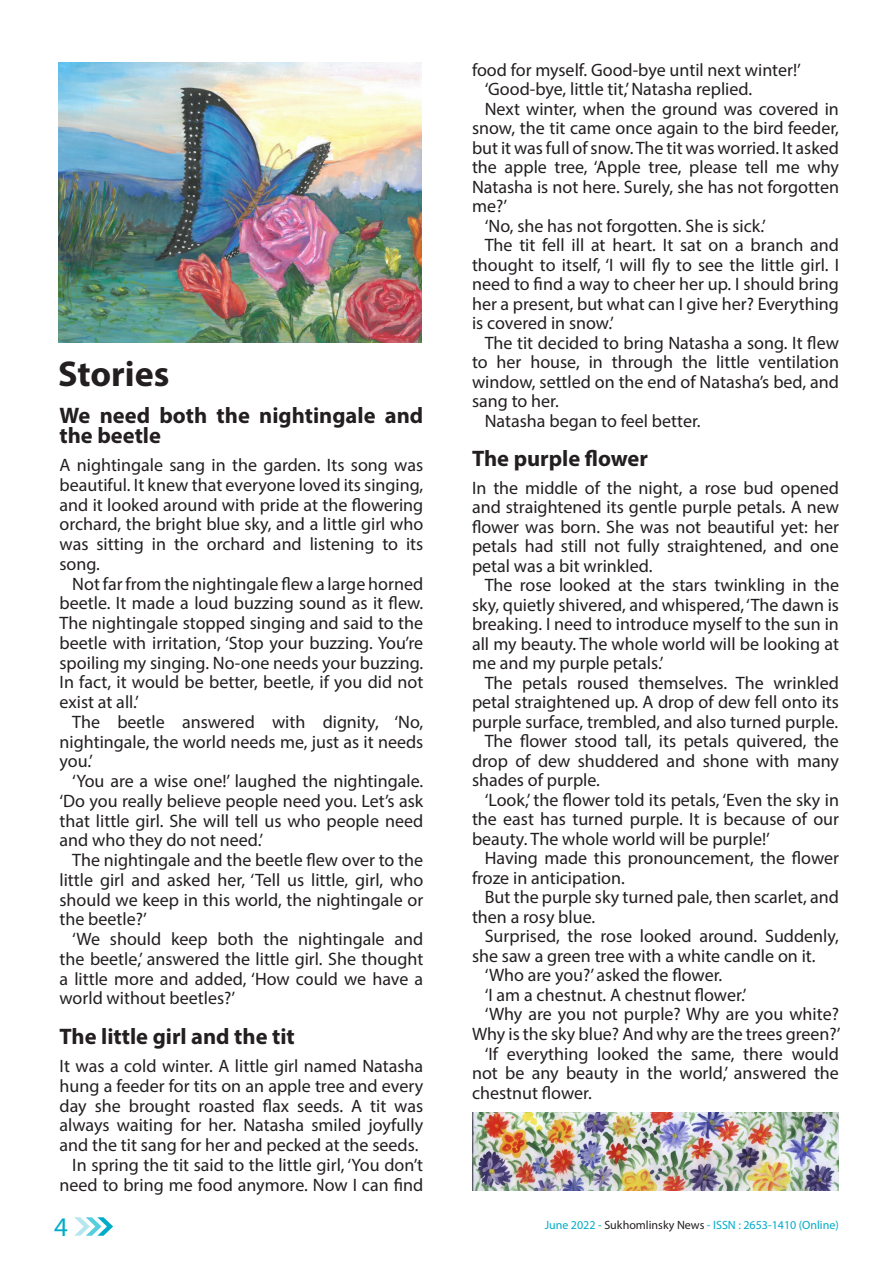
<style>
.page{position:relative;width:893px;height:1263px;background:#fff}
.page>*{position:absolute;margin:0;border:0;box-sizing:border-box;transform-origin:0 0}
._02_Article_Title{font:700 36px "Myriad Pro";color:#231f20}
.t1{font:27px "Myriad Pro";color:#00acc8}
.t2{font:700 22.5px/19.8px "Myriad Pro";color:#231f20}
.t3{font:18px/19.5px "Myriad Pro";color:#231f20;text-align:justify}
.t4{font:12px "Myriad Pro";color:#00abc8}
.s1{color:#00acc8}
.s2{color:#231f20}
</style>
<div class="page">
<svg style="left:74px;top:1217px;width:39px;height:19px"></svg>
<img style="left:58px;top:62px;width:364px;height:280px">
<img style="left:472px;top:1112px;width:367px;height:79px">
<p class="_02_Article_Title" style="left:58px;top:351px;width:113px">Stories</p>
<p class="t2" style="left:60px;top:405px;width:365px">We need both the nightingale and the beetle</p>
<p class="t3" style="left:60px;top:455px;width:365px">A nightingale sang in the garden. Its song was beautiful. It knew that everyone loved its singing, and it looked around with pride at the flowering orchard, the bright blue sky, and a little girl who was sitting in the orchard and listening to its song.</p>
<p class="t3" style="left:60px;top:573px;width:365px;text-indent:13px">Not far from the nightingale flew a large horned beetle. It made a loud buzzing sound as it flew.<br>The nightingale stopped singing and said to the beetle with irritation, ‘Stop your buzzing. You’re spoiling my singing. No-one needs your buzzing.<br>In fact, it would be better, beetle, if you did not exist at all.’</p>
<p class="t3" style="left:60px;top:712px;width:365px;text-indent:13px">The beetle answered with dignity, ‘No, nightingale, the world needs me, just as it needs you.’</p>
<p class="t3" style="left:60px;top:771px;width:365px;text-indent:13px">‘You are a wise one!’ laughed the nightingale. ‘Do you really believe people need you. Let’s ask that little girl. She will tell us who people need and who they do not need.’</p>
<p class="t3" style="left:60px;top:850px;width:365px;text-indent:13px">The nightingale and the beetle flew over to the little girl and asked her, ‘Tell us little, girl, who should we keep in this world, the nightingale or the beetle?’</p>
<p class="t3" style="left:60px;top:929px;width:365px;text-indent:13px">‘We should keep both the nightingale and the beetle,’ answered the little girl. She thought a little more and added, ‘How could we have a world without beetles?’</p>
<p class="t2" style="left:60px;top:1026px;width:237px">The little girl and the tit</p>
<p class="t3" style="left:60px;top:1056px;width:365px">It was a cold winter. A little girl named Natasha hung a feeder for tits on an apple tree and every day she brought roasted flax seeds. A tit was always waiting for her. Natasha smiled joyfully and the tit sang for her and pecked at the seeds.</p>
<p class="t3" style="left:60px;top:1155px;width:365px;text-align:right">In spring the tit said to the little girl, ‘You don’t need to bring me food anymore. Now I can find</p>
<p class="t3" style="left:472px;top:60px;width:330px">food for myself. Good-bye until next winter!’</p>
<p class="t3" style="left:485px;top:79px;width:269px">‘Good-bye, little tit,’ Natasha replied.</p>
<p class="t3" style="left:472px;top:99px;width:369px;text-indent:13px">Next winter, when the ground was covered in snow, the tit came once again to the bird feeder, but it was full of snow. The tit was worried. It asked the apple tree, ‘Apple tree, please tell me why Natasha is not here. Surely, she has not forgotten me?’</p>
<p class="t3" style="left:485px;top:216px;width:283px">‘No, she has not forgotten. She is sick.’</p>
<p class="t3" style="left:472px;top:235px;width:368px;text-indent:13px">The tit fell ill at heart. It sat on a branch and thought to itself, ‘I will fly to see the little girl. I need to find a way to cheer her up. I should bring her a present, but what can I give her? Everything is covered in snow.’</p>
<p class="t3" style="left:472px;top:333px;width:368px;text-indent:13px">The tit decided to bring Natasha a song. It flew to her house, in through the little ventilation window, settled on the end of Natasha’s bed, and sang to her.</p>
<p class="t3" style="left:485px;top:411px;width:217px">Natasha began to feel better.</p>
<p class="t2" style="left:472px;top:448px;width:178px">The purple flower</p>
<p class="t3" style="left:472px;top:478px;width:368px">In the middle of the night, a rose bud opened and straightened its gentle purple petals. A new flower was born. She was not beautiful yet: her petals had still not fully straightened, and one petal was a bit wrinkled.</p>
<p class="t3" style="left:472px;top:575px;width:368px;text-indent:13px">The rose looked at the stars twinkling in the sky, quietly shivered, and whispered, ‘The dawn is breaking. I need to introduce myself to the sun in all my beauty. The whole world will be looking at me and my purple petals.’</p>
<p class="t3" style="left:472px;top:673px;width:368px;text-indent:13px">The petals roused themselves. The wrinkled petal straightened up. A drop of dew fell onto its purple surface, trembled, and also turned purple.</p>
<p class="t3" style="left:472px;top:731px;width:368px;text-indent:13px">The flower stood tall, its petals quivered, the drop of dew shuddered and shone with many shades of purple.</p>
<p class="t3" style="left:472px;top:790px;width:368px;text-indent:13px">‘Look,’ the flower told its petals, ‘Even the sky in the east has turned purple. It is because of our beauty. The whole world will be purple!’</p>
<p class="t3" style="left:472px;top:848px;width:368px;text-indent:13px">Having made this pronouncement, the flower froze in anticipation.</p>
<p class="t3" style="left:472px;top:887px;width:368px;text-indent:13px">But the purple sky turned pale, then scarlet, and then a rosy blue.</p>
<p class="t3" style="left:472px;top:926px;width:368px;text-indent:13px">Surprised, the rose looked around. Suddenly, she saw a green tree with a white candle on it.</p>
<p class="t3" style="left:485px;top:965px;width:239px">‘Who are you?’ asked the flower.</p>
<p class="t3" style="left:485px;top:985px;width:263px">‘I am a chestnut. A chestnut flower.’</p>
<p class="t3" style="left:472px;top:1004px;width:370px;text-align:right">‘Why are you not purple? Why are you white?<br>Why is the sky blue? And why are the trees green?’</p>
<p class="t3" style="left:472px;top:1043px;width:368px;text-indent:13px">‘If everything looked the same, there would not be any beauty in the world,’ answered the chestnut flower.</p>
<h2 class="t1" style="left:54px;top:1210px;width:15px">4</h2>
<p class="t4" style="left:545px;top:1218px;width:296px"><span class="s1">June 2022 -</span> <span class="s2">Sukhomlinsky News</span> - ISSN : 2653-1410 (Online)</p>
</div>
